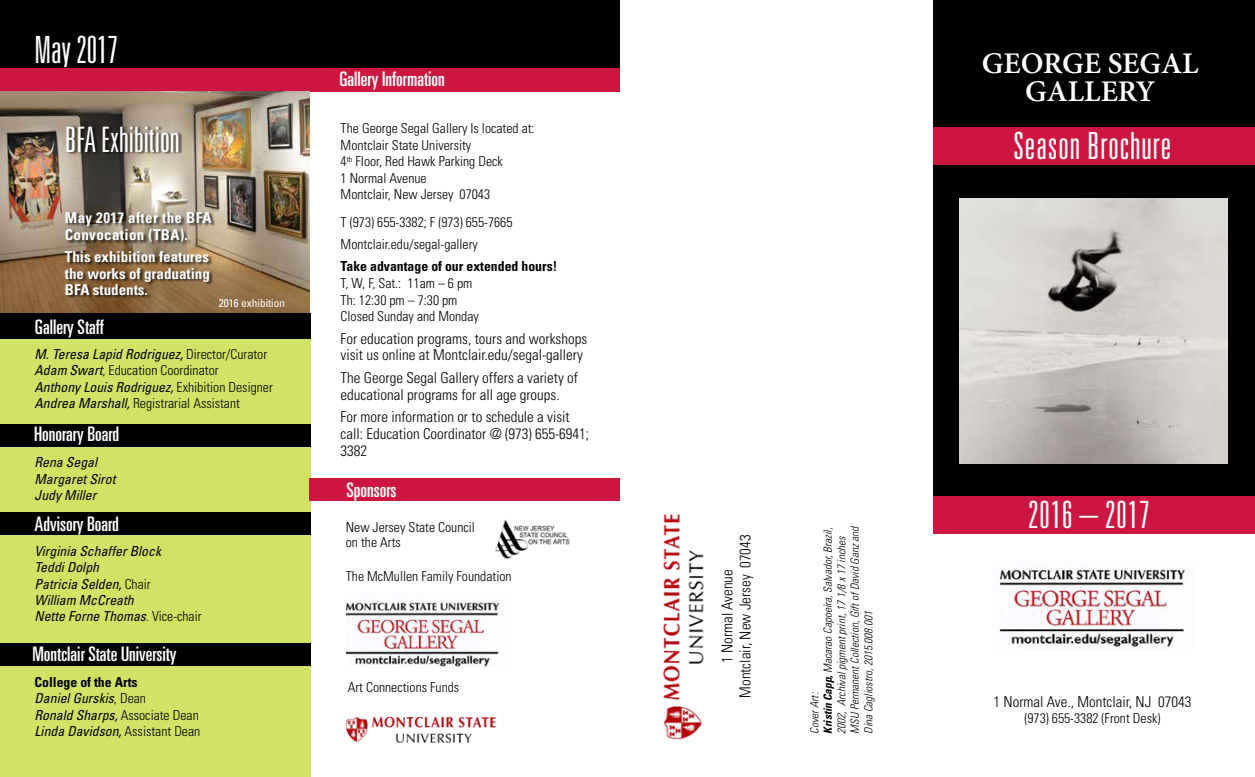
<style>
.page{position:relative;width:1255px;height:777px;background:#fff}
.page>*{position:absolute;margin:0;border:0;box-sizing:border-box;transform-origin:0 0}
.t1{font:300 ultra-condensed 37.5px "Univers";letter-spacing:.025em;color:#fff}
.t2{font:300 ultra-condensed 35px "Univers";color:#fff}
.t3{font:600 30px/27.5px "Minion Pro";color:#fff;text-align:center}
.t4{font:ultra-condensed 20px "Univers";color:#fff}
.t5{font:300 condensed 15px/16.9px "Univers";color:#000}
.t6{font:700 condensed 15px/16.2px "Univers";color:#fff;text-align:justify}
.t7{font:700 condensed 15px/17.5px "Univers";letter-spacing:.025em;color:#fff}
.t8{font:300 condensed 13.75px/16.5px "Univers";color:#000}
.t9{font:italic condensed 13.75px/16.2px "Univers";color:#000}
.t10{font:italic 300 condensed 11.25px/13.5px "Univers";color:#000}
.t11{font:condensed 11.25px "Univers";color:#fff}
.s1{font-weight:400;font-style:italic}
.s2{font-weight:300;font-style:normal}
.s3{font-weight:700;font-style:normal}
.s4{font-weight:700}
</style>
<div class="page">
<div style="left:0;top:65px;width:619px;height:26px;background:#cd163f"></div>
<img style="left:0;top:91px;width:310px;height:222px">
<div style="left:933px;top:0;width:321px;height:170px;background:#000"></div>
<div style="left:0;top:0;width:619px;height:67px;background:#000"></div>
<div style="left:0;top:338px;width:310px;height:438px;background:#d1e265"></div>
<div style="left:933px;top:166px;width:321px;height:365px;background:#000"></div>
<img style="left:999px;top:566px;width:186px;height:81px">
<img style="left:663px;top:514px;width:41px;height:226px">
<div style="left:933px;top:128px;width:321px;height:37px;background:#cd163f"></div>
<div style="left:933px;top:496px;width:321px;height:37px;background:#cd163f"></div>
<img style="left:347px;top:601px;width:153px;height:66px">
<img style="left:495px;top:519px;width:75px;height:40px">
<img style="left:345px;top:716px;width:152px;height:26px">
<div style="left:309px;top:477px;width:310px;height:23px;background:#cd163f"></div>
<img style="left:960px;top:198px;width:267px;height:265px">
<div style="left:0;top:313px;width:310px;height:26px;background:#000"></div>
<div style="left:0;top:512px;width:310px;height:23px;background:#000"></div>
<div style="left:0;top:642px;width:310px;height:23px;background:#000"></div>
<div style="left:65px;top:125px;width:151px;height:174px;background:#000;opacity:.75"></div>
<div style="left:0;top:423px;width:311px;height:23px;background:#000"></div>
<p class="t1" style="left:34px;top:30px;width:85px">May 2017</p>
<p class="t2" style="left:65px;top:121px;width:116px">BFA Exhibition</p>
<p class="t7" style="left:65px;top:209px;width:148px">May 2017 after the BFA<br>Convocation (TBA).</p>
<p class="t6" style="left:65px;top:249px;width:146px">This exhibition features the works of graduating BFA students.</p>
<p class="t4" style="left:35px;top:315px;width:70px">Gallery Staff</p>
<p class="t11" style="left:219px;top:296px;width:68px">2016 exhibition</p>
<p class="t8" style="left:34px;top:346px;width:240px"><span class="s1">M. Teresa Lapid Rodriguez,</span> Director/Curator <span class="s1">Adam Swart</span>, Education Coordinator<br><span class="s1">Anthony Louis Rodriguez,</span> Exhibition Designer <span class="s1">Andrea Marshall,</span> Registrarial Assistant</p>
<p class="t4" style="left:34px;top:422px;width:87px">Honorary Board</p>
<p class="t9" style="left:34px;top:454px;width:82px">Rena Segal<br>Margaret Sirot<br>Judy Miller</p>
<p class="t4" style="left:34px;top:512px;width:86px">Advisory Board</p>
<p class="t9" style="left:34px;top:542px;width:169px">Virginia Schaffer Block<br>Teddi Dolph<br>Patricia Selden, <span class="s2">Chair<br></span>William McCreath<br>Nette Forne Thomas<span class="s2">. Vice-chair</span></p>
<p class="t4" style="left:32px;top:642px;width:146px">Montclair State University</p>
<p class="t9" style="left:34px;top:673px;width:167px"><span class="s3">College of the Arts<br></span>Daniel Gurskis<span class="s2">, Dean<br></span>Ronald Sharps, <span class="s2">Associate Dean<br></span>Linda Davidson, <span class="s2">Assistant Dean</span></p>
<p class="t4" style="left:339px;top:68px;width:107px">Gallery Information</p>
<p class="t8" style="left:340px;top:120px;width:195px">The George Segal Gallery Is located at:<br>Montclair State University<br>4<sup>th</sup> Floor, Red Hawk Parking Deck<br>1 Normal Avenue<br>Montclair, New Jersey 07043</p>
<p class="t8" style="left:340px;top:211px;width:218px;line-height:22.1px">T (973) 655-3382; F (973) 655-7665<br>Montclair.edu/segal-gallery<br><span class="s4">Take advantage of our extended hours!</span></p>
<p class="t8" style="left:340px;top:275px;width:140px">T, W, F, Sat.: 11am – 6 pm<br>Th: 12:30 pm – 7:30 pm<br>Closed Sunday and Monday</p>
<p class="t5" style="left:340px;top:330px;width:248px">For education programs, tours and workshops visit us online at Montclair.edu/segal-gallery</p>
<p class="t5" style="left:340px;top:369px;width:239px">The George Segal Gallery offers a variety of educational programs for all age groups.</p>
<p class="t5" style="left:340px;top:408px;width:250px">For more information or to schedule a visit call: Education Coordinator @ (973) 655-6941;<br>3382</p>
<p class="t4" style="left:346px;top:478px;width:51px">Sponsors</p>
<p class="t8" style="left:346px;top:519px;width:131px">New Jersey State Council</p>
<p class="t8" style="left:346px;top:534px;width:56px">on the Arts</p>
<p class="t8" style="left:346px;top:568px;width:167px">The McMullen Family Foundation</p>
<p class="t8" style="left:348px;top:678px;width:113px">Art Connections Funds</p>
<p class="t3" style="left:981px;top:50px;width:218px">GEORGE SEGAL<br>GALLERY</p>
<p class="t1" style="left:1013px;top:126px;width:159px">Season Brochure</p>
<p class="t5" style="left:718px;top:697px;width:165px;line-height:18px;text-align:center;rotate:-90deg">1 Normal Avenue<br>Montclair, New Jersey 07043</p>
<p class="t10" style="left:807px;top:733px;width:209px;rotate:-90deg">Cover Art:<br><span class="s4">Kristin Capp,</span> Macarao Capoeira, Salvador, Brazil, 2002, Archival pigment print, 17 1/8 x 17 inches MSU Permanent Collection, Gift of David Ganz and Dina Cagliostro, 2015.008.001</p>
<p class="t1" style="left:1028px;top:495px;width:123px">2016 – 2017</p>
<p class="t5" style="left:993px;top:693px;width:199px">1 Normal Ave., Montclair, NJ 07043</p>
<p class="t8" style="left:1024px;top:709px;width:137px">(973) 655-3382 (Front Desk)</p>
</div>
